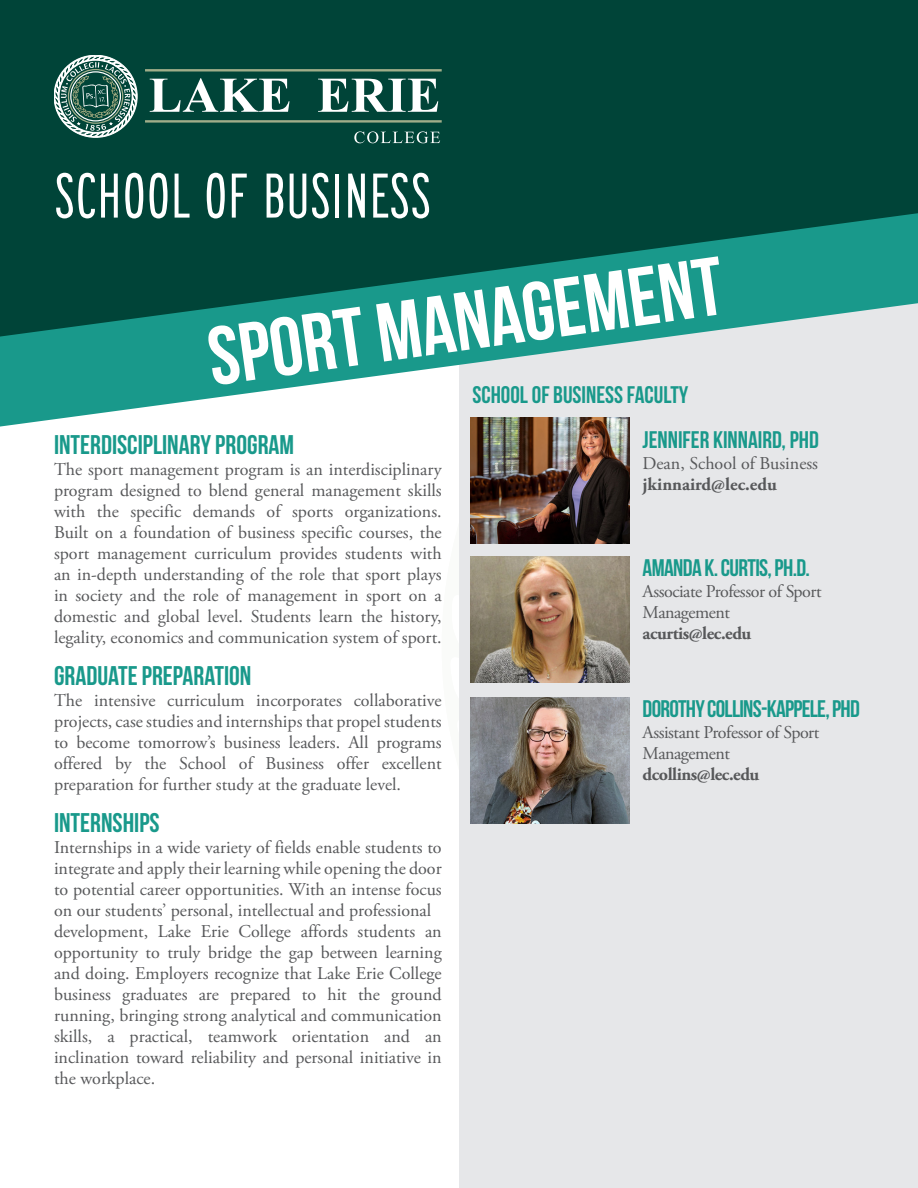
<style>
.page{position:relative;width:918px;height:1188px;background:#fff}
.page>*{position:absolute;margin:0;border:0;box-sizing:border-box;transform-origin:0 0}
.t1{font:700 82.5px "Bebas Neue";color:#fff}
.t2{font:66px "Saa Series AD";color:#fff}
.t3{font:700 27px "Bebas Neue";color:#19998b}
.t4{font:700 24px "Bebas Neue";letter-spacing:-.005em;color:#19998b}
.t5{font:700 24px "Bebas Neue";letter-spacing:-.03em;color:#19998b}
.t6{font:700 24px "Bebas Neue";letter-spacing:-.025em;color:#19998b}
.t7{font:18px/21px "Adobe Garamond Pro";color:#57585a;text-align:justify}
.t8{font:18px/21px "Adobe Garamond Pro";letter-spacing:-.025em;color:#57585a}
.t9{font:700 18px "Adobe Garamond Pro";letter-spacing:-.025em;color:#57585a}
.t10{font:700 18px "Adobe Garamond Pro";color:#57585a}
</style>
<div class="page">
<div style="left:459px;top:272px;width:459px;height:916px;background:#e6e7e9"></div>
<svg style="left:0;top:337px;width:666px;height:90px;fill:#19998b"></svg>
<svg style="left:0;top:0;width:918px;height:337px;background:#075549"></svg>
<svg style="left:54px;top:55px;width:83px;height:82px;background:#527f74"></svg>
<svg style="left:150px;top:78px;width:288px;height:34px"></svg>
<svg style="left:354px;top:131px;width:86px;height:12px"></svg>
<hr style="left:145px;top:69px;width:297px;height:3px;background:#a0ad89">
<hr style="left:145px;top:120px;width:297px;height:3px;background:#a0ad89">
<img style="left:470px;top:417px;width:160px;height:126px">
<img style="left:470px;top:557px;width:160px;height:126px">
<img style="left:470px;top:698px;width:160px;height:126px">
<p class="t2" style="left:54px;top:161px;width:379px">SCHOOL OF BUSINESS</p>
<p class="t1" style="left:202px;top:313px;width:520px;rotate:-8deg">SPORT MANAGEMENT</p>
<p class="t4" style="left:472px;top:381px;width:217px">SCHOOL OF BUSINESS FACULTY</p>
<p class="t4" style="left:643px;top:426px;width:178px">JENNIFER KINNAIRD, PHD</p>
<p class="t7" style="left:643px;top:453px;width:177px">Dean, School of Business</p>
<p class="t10" style="left:643px;top:473px;width:136px">jkinnaird@lec.edu</p>
<p class="t3" style="left:54px;top:430px;width:242px">INTERDISCIPLINARY PROGRAM</p>
<p class="t7" style="left:54px;top:460px;width:389px">The sport management program is an interdisciplinary program designed to blend general management skills with the specific demands of sports organizations.<br>Built on a foundation of business specific courses, the sport management curriculum provides students with an in-depth understanding of the role that sport plays in society and the role of management in sport on a domestic and global level. Students learn the history, legality, economics and communication system of sport.</p>
<p class="t3" style="left:54px;top:661px;width:199px">GRADUATE PREPARATION</p>
<p class="t7" style="left:54px;top:691px;width:389px">The intensive curriculum incorporates collaborative projects, case studies and internships that propel students to become tomorrow’s business leaders. All programs offered by the School of Business offer excellent preparation for further study at the graduate level.</p>
<p class="t3" style="left:54px;top:808px;width:107px">INTERNSHIPS</p>
<p class="t7" style="left:54px;top:838px;width:389px">Internships in a wide variety of fields enable students to integrate and apply their learning while opening the door to potential career opportunities. With an intense focus on our students’ personal, intellectual and professional</p>
<p class="t7" style="left:54px;top:922px;width:389px">development, Lake Erie College affords students an opportunity to truly bridge the gap between learning and doing. Employers recognize that Lake Erie College business graduates are prepared to hit the ground running, bringing strong analytical and communication skills, a practical, teamwork orientation and an inclination toward reliability and personal initiative in the workplace.</p>
<p class="t6" style="left:643px;top:555px;width:169px">AMANDA K. CURTIS, PH.D.</p>
<p class="t8" style="left:643px;top:581px;width:181px">Associate Professor of Sport<br>Management</p>
<p class="t9" style="left:643px;top:623px;width:110px">acurtis@lec.edu</p>
<p class="t5" style="left:643px;top:696px;width:219px">DOROTHY COLLINS-KAPPELE, PHD</p>
<p class="t8" style="left:643px;top:722px;width:178px">Assistant Professor of Sport<br>Management</p>
<p class="t9" style="left:643px;top:764px;width:118px">dcollins@lec.edu</p>
</div>
